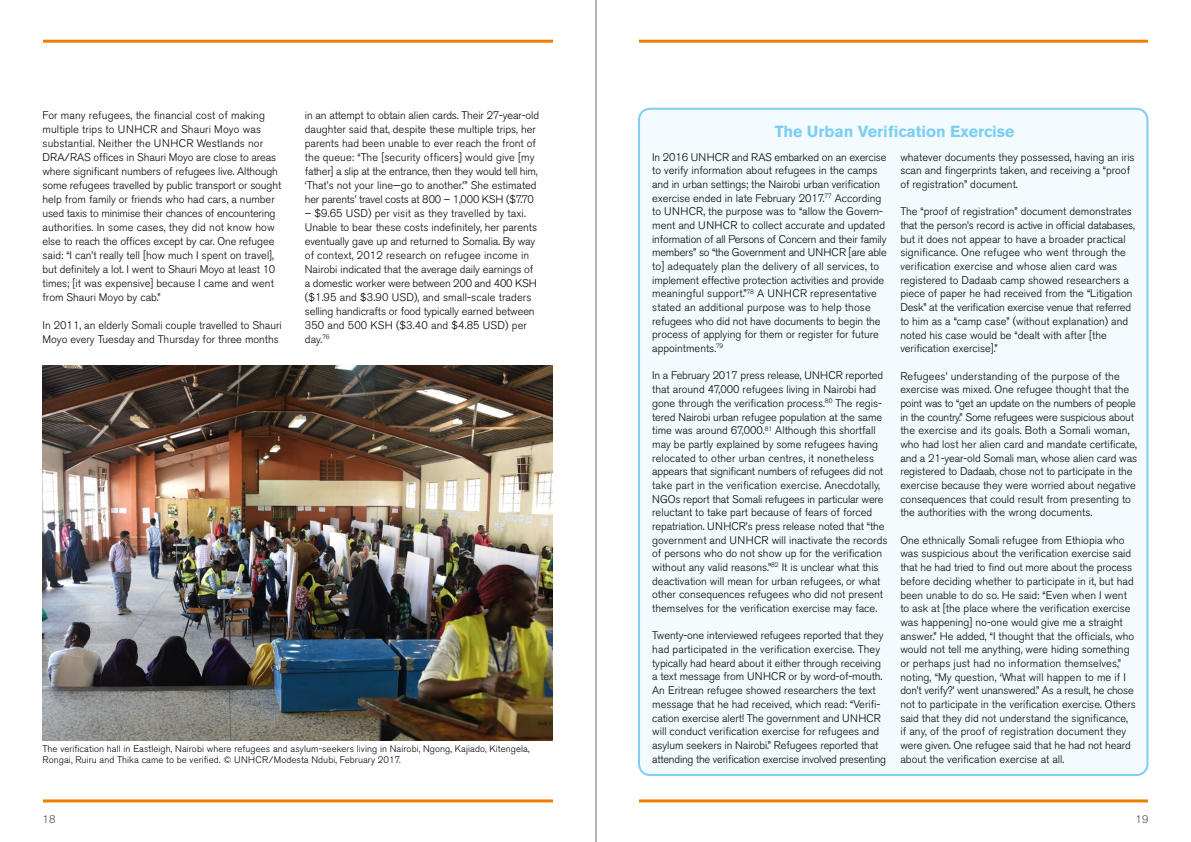
<style>
.page{position:relative;width:1191px;height:842px;background:#fff}
.page>*{position:absolute;margin:0;border:0;box-sizing:border-box;transform-origin:0 0}
.t1{font:700 16px "Akzidenz Grotesk BE";color:#7ccef5}
.t2{font:300 11px/13.7px "Akzidenz Grotesk BE";color:#000}
.t3{font:300 11px "Akzidenz Grotesk BE";color:#4d4844}
.t4{font:300 9.5px/11px "Akzidenz Grotesk BE";letter-spacing:.01em;color:#000}
</style>
<div class="page">
<hr style="left:0;top:40px;width:1191px;height:3px;background:#ef7d00">
<hr style="left:0;top:799px;width:1191px;height:3px;background:#ef7d00">
<div style="left:0;top:29px;width:43px;height:37px;background:#fff"></div>
<div style="left:1148px;top:29px;width:43px;height:37px;background:#fff"></div>
<div style="left:553px;top:29px;width:85px;height:37px;background:#fff"></div>
<div style="left:0;top:774px;width:43px;height:37px;background:#fff"></div>
<div style="left:1148px;top:774px;width:43px;height:37px;background:#fff"></div>
<div style="left:553px;top:774px;width:85px;height:37px;background:#fff"></div>
<div style="left:639px;top:109px;width:508px;height:666px;background:#f4fbfe;border-radius:11px"></div>
<div style="left:638px;top:108px;width:510px;height:668px;border:2px solid #7ccef5;border-radius:11px"></div>
<img style="left:43px;top:365px;width:510px;height:376px">
<hr style="left:596px;top:0;width:1px;height:842px;background:#000">
<p class="t2" style="left:43px;top:108px;width:240px;line-height:14px">For many refugees, the financial cost of making multiple trips to UNHCR and Shauri Moyo was substantial. Neither the UNHCR Westlands nor DRA/RAS offices in Shauri Moyo are close to areas where significant numbers of refugees live. Although some refugees travelled by public transport or sought help from family or friends who had cars, a number used taxis to minimise their chances of encountering authorities. In some cases, they did not know how else to reach the offices except by car. One refugee said: “I can’t really tell [how much I spent on travel], but definitely a lot. I went to Shauri Moyo at least 10 times; [it was expensive] because I came and went from Shauri Moyo by cab.”</p>
<p class="t2" style="left:43px;top:318px;width:241px;line-height:14px">In 2011, an elderly Somali couple travelled to Shauri<br>Moyo every Tuesday and Thursday for three months</p>
<p class="t2" style="left:305px;top:108px;width:236px;line-height:14px">in an attempt to obtain alien cards. Their 27-year-old daughter said that, despite these multiple trips, her parents had been unable to ever reach the front of the queue: “The [security officers] would give [my father] a slip at the entrance, then they would tell him, ‘That’s not your line—go to another.’” She estimated her parents’ travel costs at 800 – 1,000 KSH ($7.70</p>
<p class="t2" style="left:305px;top:206px;width:234px;line-height:14px">– $9.65 USD) per visit as they travelled by taxi.<br>Unable to bear these costs indefinitely, her parents eventually gave up and returned to Somalia. By way of context, 2012 research on refugee income in Nairobi indicated that the average daily earnings of a domestic worker were between 200 and 400 KSH ($1.95 and $3.90 USD), and small-scale traders selling handicrafts or food typically earned between 350 and 500 KSH ($3.40 and $4.85 USD) per day.<sup>76</sup></p>
<p class="t4" style="left:43px;top:744px;width:488px">The verification hall in Eastleigh, Nairobi where refugees and asylum-seekers living in Nairobi, Ngong, Kajiado, Kitengela,<br>Rongai, Ruiru and Thika came to be verified. © UNHCR/Modesta Ndubi, February 2017.</p>
<h1 class="t1" style="left:775px;top:122px;width:241px">The Urban Verification Exercise</h1>
<p class="t2" style="left:652px;top:150px;width:236px">In 2016 UNHCR and RAS embarked on an exercise to verify information about refugees in the camps and in urban settings; the Nairobi urban verification exercise ended in late February 2017.<sup>77</sup> According to UNHCR, the purpose was to “allow the Govern&shy;ment and UNHCR to collect accurate and updated information of all Persons of Concern and their family members” so “the Government and UNHCR [are able to] adequately plan the delivery of all services, to implement effective protection activities and provide meaningful support.”<sup>78</sup> A UNHCR representative stated an additional purpose was to help those refugees who did not have documents to begin the process of applying for them or register for future appointments.<sup>79</sup></p>
<p class="t2" style="left:652px;top:369px;width:237px">In a February 2017 press release, UNHCR reported that around 47,000 refugees living in Nairobi had gone through the verification process.<sup>80</sup> The regis&shy;tered Nairobi urban refugee population at the same time was around 67,000.<sup>81</sup> Although this shortfall may be partly explained by some refugees having relocated to other urban centres, it nonetheless appears that significant numbers of refugees did not take part in the verification exercise. Anecdotally, NGOs report that Somali refugees in particular were reluctant to take part because of fears of forced repatriation. UNHCR’s press release noted that “the government and UNHCR will inactivate the records of persons who do not show up for the verification without any valid reasons.”<sup>82</sup> It is unclear what this deactivation will mean for urban refugees, or what other consequences refugees who did not present themselves for the verification exercise may face.</p>
<p class="t2" style="left:652px;top:629px;width:235px">Twenty-one interviewed refugees reported that they had participated in the verification exercise. They typically had heard about it either through receiving a text message from UNHCR or by word-of-mouth.<br>An Eritrean refugee showed researchers the text message that he had received, which read: “Verifi&shy;cation exercise alert! The government and UNHCR will conduct verification exercise for refugees and asylum seekers in Nairobi.” Refugees reported that attending the verification exercise involved presenting</p>
<p class="t2" style="left:900px;top:150px;width:236px">whatever documents they possessed, having an iris scan and fingerprints taken, and receiving a “proof of registration” document.</p>
<p class="t2" style="left:900px;top:205px;width:236px">The “proof of registration” document demonstrates that the person’s record is active in official databases, but it does not appear to have a broader practical significance. One refugee who went through the verification exercise and whose alien card was registered to Dadaab camp showed researchers a piece of paper he had received from the “Litigation Desk” at the verification exercise venue that referred to him as a “camp case” (without explanation) and noted his case would be “dealt with after [the verification exercise].”</p>
<p class="t2" style="left:900px;top:369px;width:238px">Refugees’ understanding of the purpose of the exercise was mixed. One refugee thought that the point was to “get an update on the numbers of people in the country.” Some refugees were suspicious about the exercise and its goals. Both a Somali woman, who had lost her alien card and mandate certificate, and a 21-year-old Somali man, whose alien card was registered to Dadaab, chose not to participate in the exercise because they were worried about negative consequences that could result from presenting to the authorities with the wrong documents.</p>
<p class="t2" style="left:900px;top:533px;width:237px">One ethnically Somali refugee from Ethiopia who was suspicious about the verification exercise said that he had tried to find out more about the process before deciding whether to participate in it, but had been unable to do so. He said: “Even when I went to ask at [the place where the verification exercise was happening] no-one would give me a straight answer.” He added, “I thought that the officials, who would not tell me anything, were hiding something or perhaps just had no information themselves,” noting, “My question, ‘What will happen to me if I don’t verify?’ went unanswered.” As a result, he chose not to participate in the verification exercise. Others said that they did not understand the significance, if any, of the proof of registration document they were given. One refugee said that he had not heard about the verification exercise at all.</p>
<p class="t3" style="left:43px;top:813px;width:15px">18</p>
<p class="t3" style="left:1135px;top:813px;width:15px">19</p>
</div>
